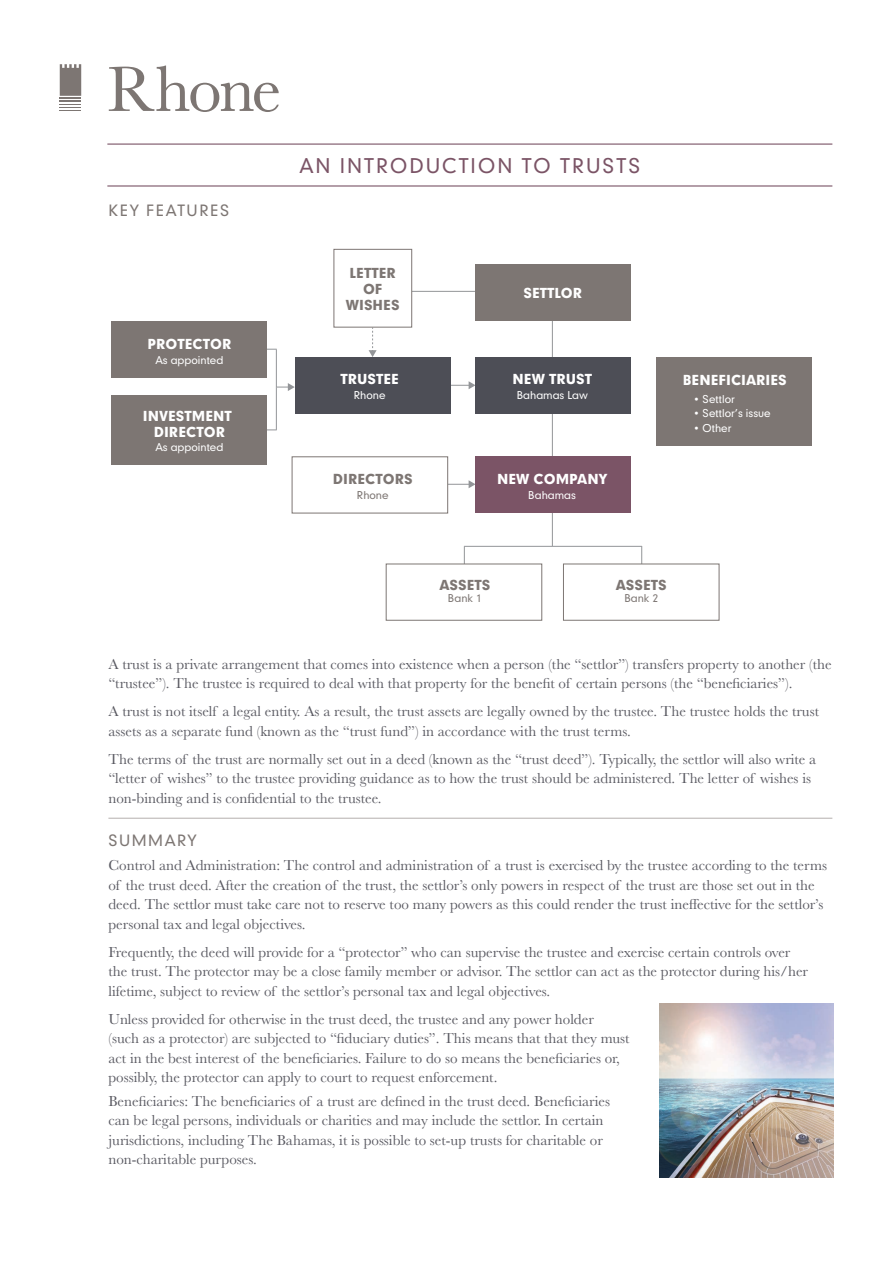
<style>
.page{position:relative;width:893px;height:1263px;background:#fff}
.page>*{position:absolute;margin:0;border:0;box-sizing:border-box;transform-origin:0 0}
.t1{font:19.5px "Geometric 706 BT Medium B";letter-spacing:.1em;color:#7b5466}
.t2{font:15px/19.5px "Baskerville";color:#595961}
.t3{font:15px "Geometric 706 BT Medium B";letter-spacing:.1em;color:#7d7673}
.t4{font:13.2px/15.9px "Geometric 706 BT Black B";color:#fff;text-align:center}
.t5{font:13.2px/15.9px "Geometric 706 BT Black B";color:#7d7673;text-align:center}
.t6{font:10.35px "Geometric 706 BT Medium B";color:#fff}
.t7{font:10.35px "Geometric 706 BT Medium B";color:#7d7673}
</style>
<div class="page">
<svg style="left:60px;top:64px;width:21px;height:47px"></svg>
<svg style="left:109px;top:66px;width:170px;height:46px"></svg>
<hr style="left:107px;top:185px;width:725px;height:2px;background:#7b5466">
<hr style="left:107px;top:144px;width:725px;height:1px;background:#7b5466">
<hr style="left:108px;top:818px;width:724px;height:1px;background:#b5afad">
<hr style="left:412px;top:291px;width:65px;height:1px;background:#939598">
<hr style="left:464px;top:546px;width:178px;height:1px;background:#939598">
<hr style="left:276px;top:349px;width:1px;height:81px;background:#939598">
<svg style="left:276px;top:383px;width:19px;height:8px"></svg>
<svg style="left:464px;top:546px;width:1px;height:17px"></svg>
<svg style="left:641px;top:547px;width:1px;height:16px"></svg>
<hr style="left:552px;top:319px;width:1px;height:227px;background:#939598">
<svg style="left:450px;top:381px;width:26px;height:8px"></svg>
<svg style="left:448px;top:480px;width:28px;height:8px"></svg>
<svg style="left:369px;top:328px;width:8px;height:29px"></svg>
<div style="left:295px;top:357px;width:155px;height:56px;background:#4d4e56"></div>
<div style="left:476px;top:357px;width:155px;height:56px;background:#4d4e56"></div>
<div style="left:476px;top:457px;width:155px;height:56px;background:#7b5466"></div>
<div style="left:112px;top:321px;width:155px;height:56px;background:#7d7673"></div>
<div style="left:112px;top:395px;width:155px;height:70px;background:#7d7673"></div>
<div style="left:476px;top:265px;width:155px;height:56px;background:#7d7673"></div>
<div style="left:656px;top:357px;width:156px;height:89px;background:#7d7673"></div>
<div style="left:563px;top:563px;width:156px;height:58px;border:1px solid #7d7673"></div>
<div style="left:386px;top:563px;width:156px;height:58px;border:1px solid #7d7673"></div>
<div style="left:292px;top:456px;width:156px;height:57px;background:#fff;border:1px solid #7d7673"></div>
<div style="left:333px;top:249px;width:79px;height:79px;background:#fff;border:1px solid #7d7673"></div>
<img style="left:659px;top:1003px;width:174px;height:175px">
<p class="t3" style="left:108px;top:201px;width:122px">KEY FEATURES</p>
<p class="t4" style="left:147px;top:336px;width:85px">PROTECTOR</p>
<p class="t6" style="left:155px;top:353px;width:70px">As appointed</p>
<p class="t4" style="left:143px;top:407px;width:91px">INVESTMENT<br>DIRECTOR</p>
<p class="t6" style="left:155px;top:440px;width:70px">As appointed</p>
<h1 class="t1" style="left:299px;top:152px;width:343px">AN INTRODUCTION TO TRUSTS</h1>
<p class="t5" style="left:346px;top:264px;width:55px">LETTER<br>OF<br>WISHES</p>
<p class="t4" style="left:340px;top:371px;width:60px">TRUSTEE</p>
<p class="t6" style="left:354px;top:388px;width:33px">Rhone</p>
<p class="t5" style="left:333px;top:471px;width:81px">DIRECTORS</p>
<p class="t7" style="left:357px;top:488px;width:33px">Rhone</p>
<p class="t4" style="left:523px;top:284px;width:60px">SETTLOR</p>
<p class="t4" style="left:513px;top:371px;width:81px">NEW TRUST</p>
<p class="t4" style="left:683px;top:372px;width:106px">BENEFICIARIES</p>
<p class="t6" style="left:517px;top:388px;width:73px">Bahamas Law</p>
<p class="t6" style="left:693px;top:392px;width:43px">• Settlor</p>
<p class="t6" style="left:693px;top:407px;width:79px">• Settlor’s issue</p>
<p class="t6" style="left:693px;top:421px;width:39px">• Other</p>
<p class="t4" style="left:497px;top:471px;width:112px">NEW COMPANY</p>
<p class="t6" style="left:528px;top:488px;width:49px">Bahamas</p>
<p class="t5" style="left:439px;top:576px;width:53px">ASSETS</p>
<p class="t7" style="left:448px;top:591px;width:35px">Bank 1</p>
<p class="t5" style="left:616px;top:576px;width:53px">ASSETS</p>
<p class="t7" style="left:624px;top:591px;width:35px">Bank 2</p>
<p class="t2" style="left:108px;top:654px;width:725px">A trust is a private arrangement that comes into existence when a person (the “settlor”) transfers property to another (the “trustee”). The trustee is required to deal with that property for the benefit of certain persons (the “beneficiaries”).</p>
<p class="t2" style="left:108px;top:702px;width:712px">A trust is not itself a legal entity. As a result, the trust assets are legally owned by the trustee. The trustee holds the trust assets as a separate fund (known as the “trust fund”) in accordance with the trust terms.</p>
<p class="t2" style="left:108px;top:749px;width:709px">The terms of the trust are normally set out in a deed (known as the “trust deed”). Typically, the settlor will also write a “letter of wishes” to the trustee providing guidance as to how the trust should be administered. The letter of wishes is non-binding and is confidential to the trustee.</p>
<p class="t3" style="left:108px;top:831px;width:90px">SUMMARY</p>
<p class="t2" style="left:108px;top:856px;width:720px">Control and Administration: The control and administration of a trust is exercised by the trustee according to the terms of the trust deed. After the creation of the trust, the settlor’s only powers in respect of the trust are those set out in the deed. The settlor must take care not to reserve too many powers as this could render the trust ineffective for the settlor’s personal tax and legal objectives.</p>
<p class="t2" style="left:108px;top:942px;width:701px">Frequently, the deed will provide for a “protector” who can supervise the trustee and exercise certain controls over the trust. The protector may be a close family member or advisor. The settlor can act as the protector during his/her lifetime, subject to review of the settlor’s personal tax and legal objectives.</p>
<p class="t2" style="left:108px;top:1009px;width:523px">Unless provided for otherwise in the trust deed, the trustee and any power holder<br>(such as a protector) are subjected to “fiduciary duties”. This means that that they must act in the best interest of the beneficiaries. Failure to do so means the beneficiaries or, possibly, the protector can apply to court to request enforcement.</p>
<p class="t2" style="left:108px;top:1091px;width:503px">Beneficiaries: The beneficiaries of a trust are defined in the trust deed. Beneficiaries can be legal persons, individuals or charities and may include the settlor. In certain jurisdictions, including The Bahamas, it is possible to set-up trusts for charitable or non-charitable purposes.</p>
</div>
